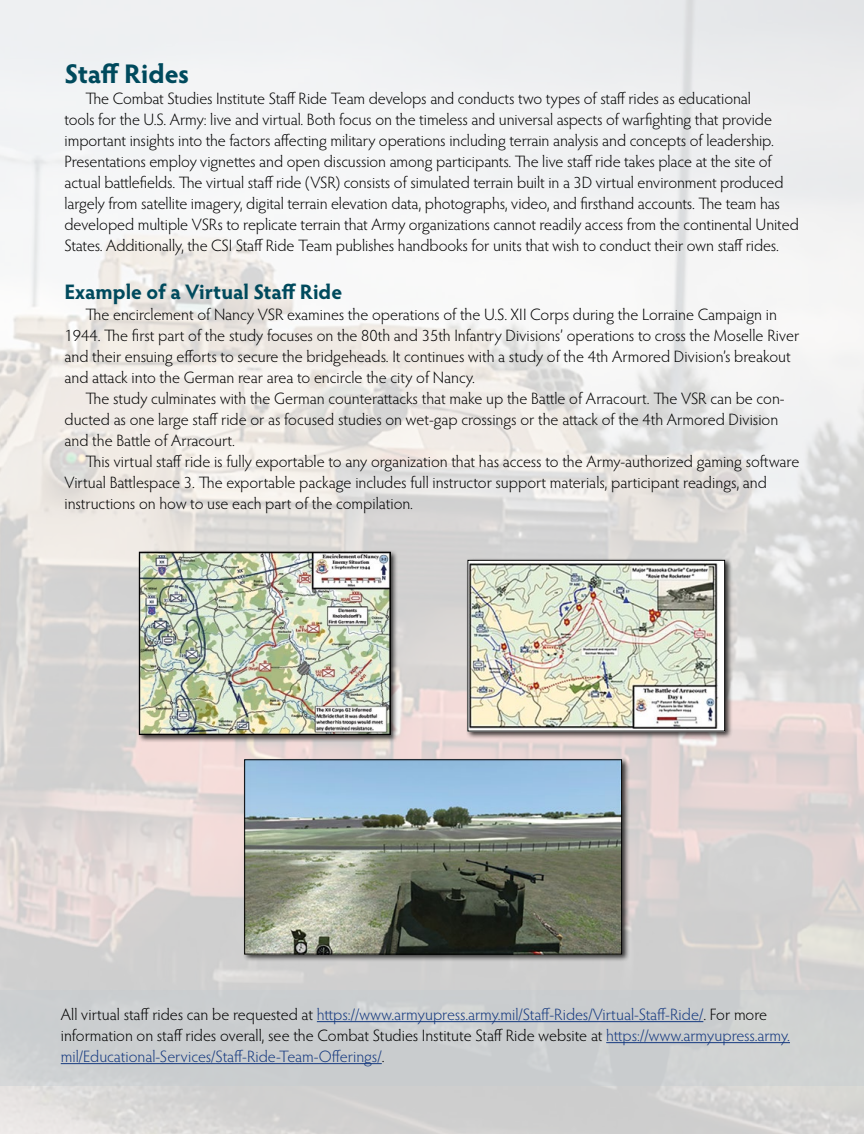
<style>
.page{position:relative;width:864px;height:1134px;background:#fff}
.page>*{position:absolute;margin:0;border:0;box-sizing:border-box;transform-origin:0 0}
.wr-header_Larger{font:700 27px "Hypatia Sans Pro";letter-spacing:-.015em;color:#004a5d}
.wr-header{font:700 21px "Hypatia Sans Pro";letter-spacing:-.005em;color:#004a5d}
.wr-body{font:300 16.5px/21px "Hypatia Sans Pro";letter-spacing:-.005em;color:#000}
.wr-body_copy{font:300 16.5px/21px "Hypatia Sans Pro";color:#15397f}
.s1{color:#000}
</style>
<div class="page">
<div style="left:243px;top:758px;width:387px;height:204px;background:#000;opacity:.75"></div>
<img style="left:246px;top:762px;width:374px;height:190px">
<div style="left:244px;top:760px;width:378px;height:194px;border:1px solid #000"></div>
<div style="left:137px;top:550px;width:261px;height:193px;background:#000;opacity:.75"></div>
<img style="left:141px;top:554px;width:247px;height:179px">
<div style="left:139px;top:552px;width:251px;height:183px;border:1px solid #000"></div>
<div style="left:466px;top:558px;width:267px;height:181px;background:#000;opacity:.75"></div>
<img style="left:470px;top:562px;width:253px;height:167px">
<div style="left:468px;top:560px;width:257px;height:171px;border:1px solid #000"></div>
<div style="left:0;top:990px;width:864px;height:95px;background:#cacdcf"></div>
<hr style="left:317px;top:1021px;width:386px;height:1px;background:#15397f">
<hr style="left:606px;top:1042px;width:184px;height:1px;background:#15397f">
<hr style="left:61px;top:1063px;width:321px;height:1px;background:#15397f">
<h1 class="wr-header_Larger" style="left:64px;top:54px;width:126px">Staff Rides</h1>
<p class="wr-body" style="left:64px;top:87px;width:736px;text-indent:21px">The Combat Studies Institute Staff Ride Team develops and conducts two types of staff rides as educational<br>tools for the U.S. Army: live and virtual. Both focus on the timeless and universal aspects of warfighting that provide important insights into the factors affecting military operations including terrain analysis and concepts of leadership.<br>Presentations employ vignettes and open discussion among participants. The live staff ride takes place at the site of actual battlefields. The virtual staff ride (VSR) consists of simulated terrain built in a 3D virtual environment produced largely from satellite imagery, digital terrain elevation data, photographs, video, and firsthand accounts. The team has developed multiple VSRs to replicate terrain that Army organizations cannot readily access from the continental United States. Additionally, the CSI Staff Ride Team publishes handbooks for units that wish to conduct their own staff rides.</p>
<h1 class="wr-header" style="left:64px;top:277px;width:279px">Example of a Virtual Staff Ride</h1>
<p class="wr-body" style="left:64px;top:303px;width:736px;text-indent:21px">The encirclement of Nancy VSR examines the operations of the U.S. XII Corps during the Lorraine Campaign in 1944. The first part of the study focuses on the 80th and 35th Infantry Divisions’ operations to cross the Moselle River and their ensuing efforts to secure the bridgeheads. It continues with a study of the 4th Armored Division’s breakout and attack into the German rear area to encircle the city of Nancy.</p>
<p class="wr-body" style="left:64px;top:387px;width:722px;text-indent:21px">The study culminates with the German counterattacks that make up the Battle of Arracourt. The VSR can be con&shy;ducted as one large staff ride or as focused studies on wet-gap crossings or the attack of the 4th Armored Division and the Battle of Arracourt.</p>
<p class="wr-body" style="left:64px;top:450px;width:737px;text-indent:21px">This virtual staff ride is fully exportable to any organization that has access to the Army-authorized gaming software<br>Virtual Battlespace 3. The exportable package includes full instructor support materials, participant readings, and instructions on how to use each part of the compilation.</p>
<p class="wr-body_copy" style="left:61px;top:1004px;width:731px"><span class="s1">All virtual staff rides can be requested at</span> https://www.armyupress.army.mil/Staff-Rides/Virtual-Staff-Ride/<span class="s1">. For more information on staff rides overall, see the Combat Studies Institute Staff Ride website at</span> https://www.armyupress.army. mil/Educational-Services/Staff-Ride-Team-Offerings/<span class="s1">.</span></p>
</div>
